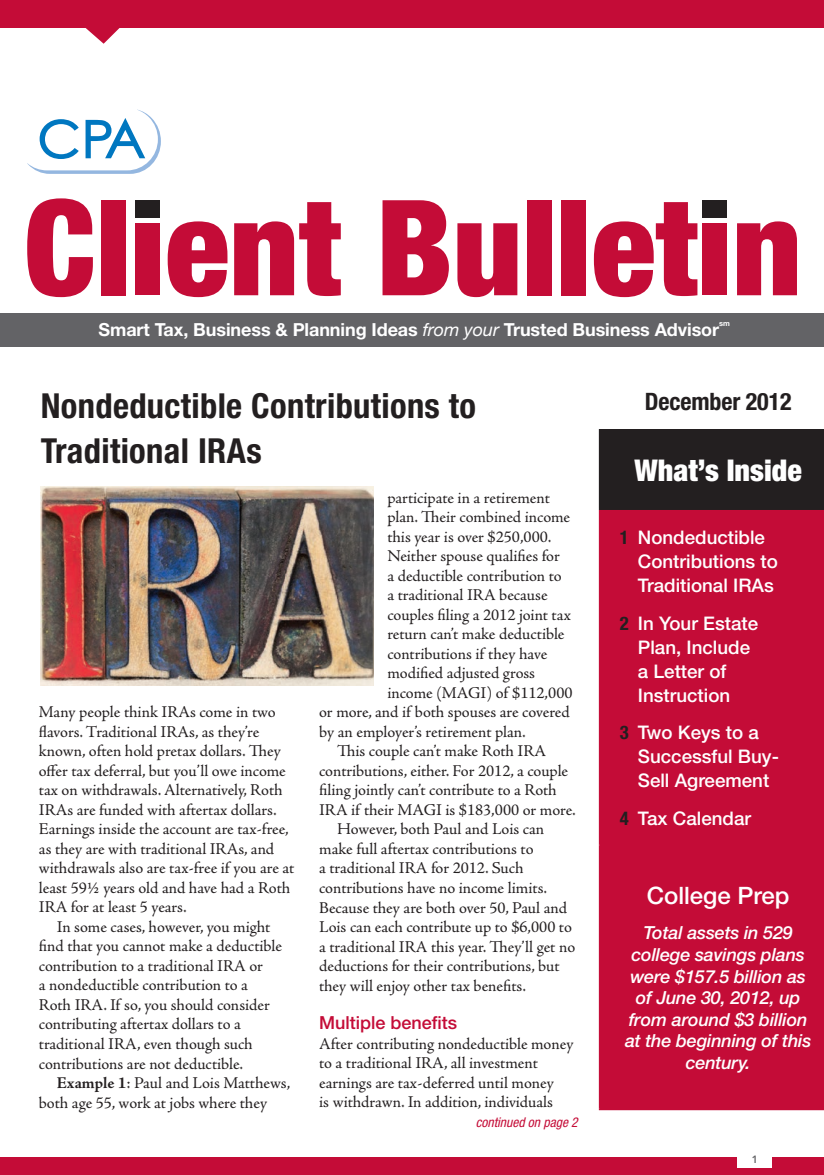
<style>
.page{position:relative;width:824px;height:1175px;background:#fff}
.page>*{position:absolute;margin:0;border:0;box-sizing:border-box;transform-origin:0 0}
.t1{font:700 condensed 34.5px/45px "Helvetica Neue";letter-spacing:.01em;color:#231f20}
.t2{font:900 condensed 30px "Helvetica Neue";color:#fff}
.t3{font:700 condensed 24px "Helvetica Neue";letter-spacing:-.005em;color:#231f20}
.t4{font:500 24px "Helvetica Neue";color:#fff}
.t5{font:500 18.75px/24px "Helvetica Neue";color:#fff}
.t6{font:italic 500 18px/21.6px "Helvetica Neue";letter-spacing:-.01em;color:#fff;text-align:center}
.t7{font:700 18px "Helvetica Neue";letter-spacing:-.005em;color:#fff}
.t8{font:500 18px "Helvetica Neue";color:#c40c37}
.t9{font:16.5px/19.5px "Adobe Jenson Pro";letter-spacing:-.005em;color:#231f20}
.t10{font:italic condensed 13.5px "Helvetica Neue";color:#c40c37}
.t11{font:800 10.5px "Avenir";color:#636366}
.t12{font:700 7.5px "Helvetica Neue";color:#fff}
.s1{font-weight:400;font-style:italic}
.s2{font-weight:700}
.s3{font-weight:700;font-stretch:condensed;color:#231f20}
</style>
<div class="page">
<svg style="left:27px;top:198px;width:66px;height:99px"></svg>
<div style="left:101px;top:200px;width:24px;height:95px;background:#c40c37"></div>
<div style="left:136px;top:223px;width:24px;height:72px;background:#c40c37"></div>
<div style="left:136px;top:200px;width:24px;height:18px;background:#231f20"></div>
<svg style="left:168px;top:221px;width:59px;height:76px"></svg>
<svg style="left:234px;top:202px;width:107px;height:94px"></svg>
<svg style="left:382px;top:200px;width:67px;height:95px"></svg>
<svg style="left:457px;top:223px;width:60px;height:74px"></svg>
<div style="left:527px;top:200px;width:24px;height:95px;background:#c40c37"></div>
<div style="left:562px;top:200px;width:24px;height:95px;background:#c40c37"></div>
<svg style="left:594px;top:202px;width:103px;height:95px"></svg>
<div style="left:703px;top:223px;width:24px;height:72px;background:#c40c37"></div>
<div style="left:703px;top:200px;width:24px;height:18px;background:#231f20"></div>
<svg style="left:737px;top:221px;width:59px;height:74px"></svg>
<div style="left:0;top:313px;width:824px;height:33px;background:#636366"></div>
<div style="left:0;top:0;width:824px;height:27px;background:#c40c37"></div>
<svg style="left:72px;top:27px;width:60px;height:17px"></svg>
<svg style="left:27px;top:110px;width:134px;height:64px"></svg>
<div style="left:0;top:1156px;width:824px;height:18px;background:#c40c37"></div>
<div style="left:737px;top:1149px;width:35px;height:19px;background:#fff"></div>
<div style="left:599px;top:429px;width:225px;height:80px;background:#231f20"></div>
<div style="left:600px;top:510px;width:224px;height:598px;background:#c40c37"></div>
<hr style="left:598px;top:429px;width:2px;height:79px;background:#231f20">
<hr style="left:598px;top:508px;width:226px;height:2px;background:#231f20">
<hr style="left:598px;top:1108px;width:226px;height:2px;background:#c40c37">
<hr style="left:598px;top:510px;width:2px;height:334px;background:#c40c37">
<hr style="left:598px;top:845px;width:2px;height:263px;background:#c40c37">
<hr style="left:598px;top:844px;width:226px;height:1px;background:#c40c37">
<img style="left:40px;top:486px;width:334px;height:199px">
<p class="t7" style="left:98px;top:318px;width:622px">Smart Tax, Business &amp; Planning Ideas <span class="s1">from your</span> Trusted Business Advisor</p>
<p class="t12" style="left:719px;top:319px;width:12px">sm</p>
<h1 class="t1" style="left:41px;top:383px;width:437px">Nondeductible Contributions to<br>Traditional IRAs</h1>
<p class="t9" style="left:39px;top:702px;width:257px">Many people think IRAs come in two flavors. Traditional IRAs, as they’re known, often hold pretax dollars. They offer tax deferral, but you’ll owe income tax on withdrawals. Alternatively, Roth IRAs are funded with aftertax dollars.<br>Earnings inside the account are tax-free, as they are with traditional IRAs, and withdrawals also are tax-free if you are at least 59½ years old and have had a Roth IRA for at least 5 years.</p>
<p class="t9" style="left:39px;top:917px;width:244px;text-indent:18px">In some cases, however, you might find that you cannot make a deductible contribution to a traditional IRA or<br>a nondeductible contribution to a Roth IRA. If so, you should consider contributing aftertax dollars to a traditional IRA, even though such contributions are not deductible.</p>
<p class="t9" style="left:39px;top:1073px;width:253px;text-indent:18px"><span class="s2">Example 1</span>: Paul and Lois Matthews, both age 55, work at jobs where they</p>
<p class="t9" style="left:387px;top:488px;width:164px">participate in a retirement</p>
<p class="t9" style="left:387px;top:507px;width:184px">plan. Their combined income</p>
<p class="t9" style="left:387px;top:527px;width:166px">this year is over $250,000.</p>
<p class="t9" style="left:387px;top:546px;width:174px">Neither spouse qualifies for</p>
<p class="t9" style="left:387px;top:566px;width:176px">a deductible contribution to</p>
<p class="t9" style="left:387px;top:585px;width:162px">a traditional IRA because</p>
<p class="t9" style="left:387px;top:605px;width:185px">couples filing a 2012 joint tax</p>
<p class="t9" style="left:387px;top:624px;width:178px">return can’t make deductible</p>
<p class="t9" style="left:387px;top:644px;width:161px">contributions if they have</p>
<p class="t9" style="left:387px;top:663px;width:149px">modified adjusted gross</p>
<p class="t9" style="left:387px;top:683px;width:187px">income (MAGI) of $112,000</p>
<p class="t9" style="left:319px;top:702px;width:252px">or more, and if both spouses are covered</p>
<p class="t9" style="left:319px;top:722px;width:208px">by an employer’s retirement plan.</p>
<p class="t9" style="left:337px;top:741px;width:210px">This couple can’t make Roth IRA</p>
<p class="t9" style="left:319px;top:761px;width:250px">contributions, either. For 2012, a couple</p>
<p class="t9" style="left:319px;top:781px;width:239px">filing jointly can’t contribute to a Roth</p>
<p class="t9" style="left:319px;top:800px;width:258px">IRA if their MAGI is $183,000 or more.</p>
<p class="t9" style="left:337px;top:820px;width:208px">However, both Paul and Lois can</p>
<p class="t9" style="left:319px;top:839px;width:216px">make full aftertax contributions to</p>
<p class="t9" style="left:319px;top:859px;width:206px">a traditional IRA for 2012. Such</p>
<p class="t9" style="left:319px;top:878px;width:229px">contributions have no income limits.</p>
<p class="t9" style="left:319px;top:898px;width:249px">Because they are both over 50, Paul and</p>
<p class="t9" style="left:319px;top:917px;width:254px">Lois can each contribute up to $6,000 to</p>
<p class="t9" style="left:319px;top:937px;width:257px">a traditional IRA this year. They’ll get no</p>
<p class="t9" style="left:319px;top:956px;width:242px">deductions for their contributions, but</p>
<p class="t9" style="left:319px;top:976px;width:208px">they will enjoy other tax benefits.</p>
<p class="t8" style="left:319px;top:1012px;width:140px">Multiple benefits</p>
<p class="t9" style="left:319px;top:1034px;width:256px">After contributing nondeductible money to a traditional IRA, all investment earnings are tax-deferred until money<br>is withdrawn. In addition, individuals</p>
<p class="t10" style="left:475px;top:1114px;width:104px">continued on page 2</p>
<h3 class="t3" style="left:644px;top:386px;width:148px">December 2012</h3>
<h2 class="t2" style="left:634px;top:452px;width:169px">What’s Inside</h2>
<p class="t5" style="left:638px;top:525px;width:141px;text-indent:-18px"><span class="s3">1</span> Nondeductible<br>Contributions to<br>Traditional IRAs</p>
<p class="t5" style="left:638px;top:610px;width:122px;text-indent:-18px"><span class="s3">2</span> In Your Estate<br>Plan, Include a Letter of<br>Instruction</p>
<p class="t5" style="left:638px;top:720px;width:143px;text-indent:-18px"><span class="s3">3</span> Two Keys to a<br>Successful Buy-<br>Sell Agreement</p>
<p class="t5" style="left:620px;top:805px;width:133px"><span class="s3">4</span> Tax Calendar</p>
<h3 class="t4" style="left:646px;top:881px;width:144px">College Prep</h3>
<p class="t6" style="left:625px;top:922px;width:188px">Total assets in 529 college savings plans were $157.5 billion as of June 30, 2012, up from around $3 billion at the beginning of this century.</p>
<p class="t11" style="left:751px;top:1152px;width:8px">1</p>
</div>
